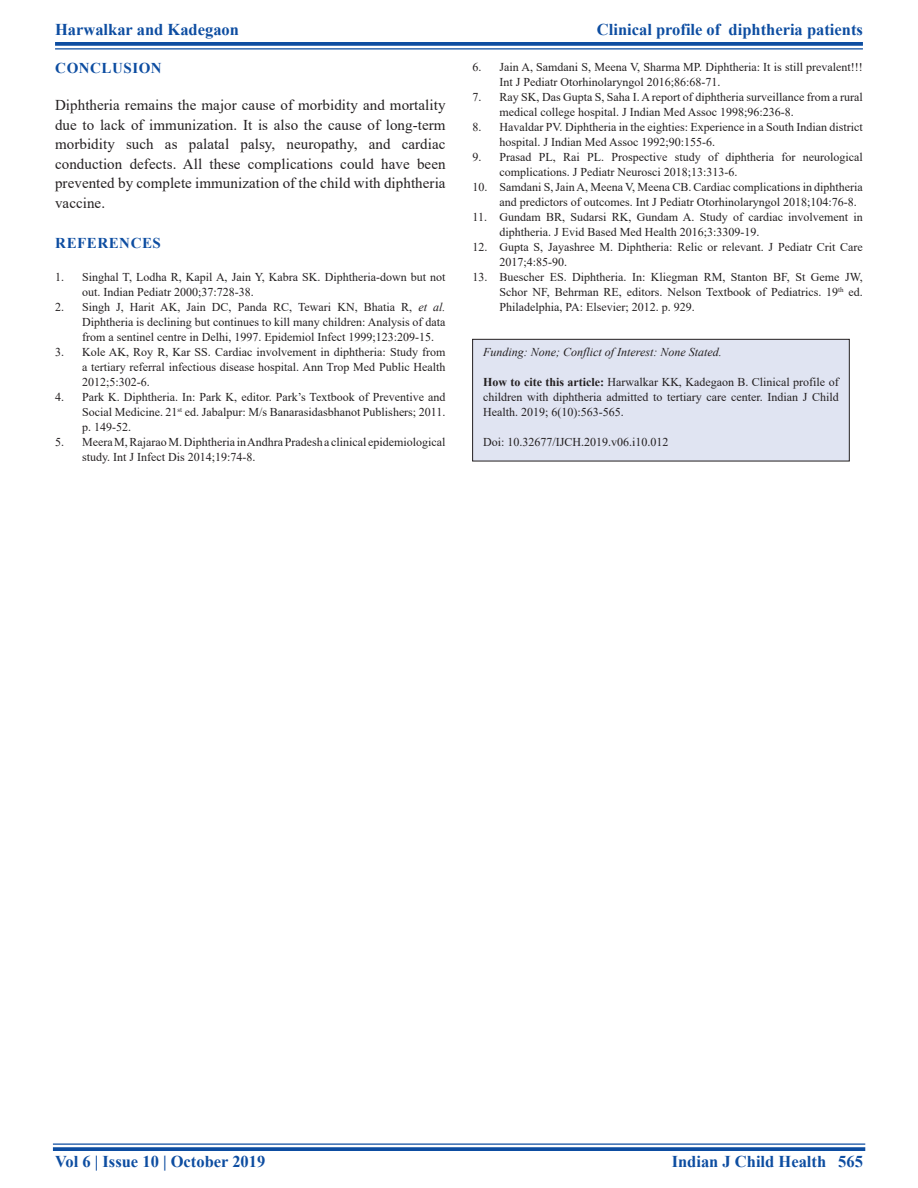
<style>
.page{position:relative;width:918px;height:1188px;background:#fff}
.page>*{position:absolute;margin:0;border:0;box-sizing:border-box;transform-origin:0 0}
.RF{font:700 16.5px "Times New Roman";color:#0d4da1}
.TXFL{font:15px/19.5px "Times New Roman";letter-spacing:.005em;color:#231f20;text-align:justify}
.t1{font:700 15px "Times New Roman";letter-spacing:.035em;color:#0d4da1}
.REF{font:12px/15px "Times New Roman";color:#231f20}
.SRC{font:12px/15px "Times New Roman";color:#231f20;text-align:justify}
.SRC-2{font:italic 12px "Times New Roman";color:#231f20}
.s1{font-style:italic}
.s2{font-weight:700}
</style>
<div class="page">
<hr style="left:53px;top:1143px;width:812px;height:2px;background:#0d4da1">
<svg style="left:53px;top:1147px;width:812px;height:4px;background:#1b57a6"></svg>
<svg style="left:55px;top:42px;width:808px;height:4px;background:#1b57a6"></svg>
<hr style="left:55px;top:48px;width:808px;height:2px;background:#0d4da1">
<div style="left:473px;top:339px;width:376px;height:122px;background:#e0e4f2"></div>
<div style="left:473px;top:339px;width:376px;height:122px;border:1px solid #231f20"></div>
<h1 class="RF" style="left:55px;top:17px;width:185px">Harwalkar and Kadegaon</h1>
<h1 class="RF" style="left:597px;top:17px;width:268px">Clinical profile of diphtheria patients</h1>
<h1 class="t1" style="left:55px;top:57px;width:108px">CONCLUSION</h1>
<p class="TXFL" style="left:55px;top:95px;width:392px">Diphtheria remains the major cause of morbidity and mortality due to lack of immunization. It is also the cause of long-term morbidity such as palatal palsy, neuropathy, and cardiac conduction defects. All these complications could have been prevented by complete immunization of the child with diphtheria vaccine.</p>
<h1 class="t1" style="left:55px;top:232px;width:107px">REFERENCES</h1>
<p class="REF" style="left:82px;top:269px;width:365px;text-indent:-27px">1. Singhal T, Lodha R, Kapil A, Jain Y, Kabra SK. Diphtheria-down but not out. Indian Pediatr 2000;37:728-38.</p>
<p class="REF" style="left:82px;top:299px;width:365px;text-align:justify;text-indent:-27px">2. Singh J, Harit AK, Jain DC, Panda RC, Tewari KN, Bhatia R, <span class="s1">et al.<br></span>Diphtheria is declining but continues to kill many children: Analysis of data from a sentinel centre in Delhi, 1997. Epidemiol Infect 1999;123:209-15.</p>
<p class="REF" style="left:82px;top:344px;width:365px;text-align:justify;text-indent:-27px">3. Kole AK, Roy R, Kar SS. Cardiac involvement in diphtheria: Study from a tertiary referral infectious disease hospital. Ann Trop Med Public Health 2012;5:302-6.</p>
<p class="REF" style="left:82px;top:389px;width:365px;text-align:justify;text-indent:-27px">4. Park K. Diphtheria. In: Park K, editor. Park’s Textbook of Preventive and Social Medicine. 21<sup>st</sup> ed. Jabalpur: M/s Banarasidasbhanot Publishers; 2011. p. 149-52.</p>
<p class="REF" style="left:82px;top:434px;width:365px;text-indent:-27px">5. Meera M, Rajarao M. Diphtheria in AndhraPradesh a clinical epidemiological study. Int J Infect Dis 2014;19:74-8.</p>
<p class="REF" style="left:500px;top:59px;width:365px;text-indent:-27px">6. Jain A, Samdani S, Meena V, Sharma MP. Diphtheria: It is still prevalent!!!<br>Int J Pediatr Otorhinolaryngol 2016;86:68-71.</p>
<p class="REF" style="left:500px;top:89px;width:365px;text-indent:-27px">7. Ray SK, Das Gupta S, Saha I. A report of diphtheria surveillance from a rural medical college hospital. J Indian Med Assoc 1998;96:236-8.</p>
<p class="REF" style="left:500px;top:119px;width:365px;text-indent:-27px">8. Havaldar PV. Diphtheria in the eighties: Experience in a South Indian district hospital. J Indian Med Assoc 1992;90:155-6.</p>
<p class="REF" style="left:500px;top:149px;width:365px;text-indent:-27px">9. Prasad PL, Rai PL. Prospective study of diphtheria for neurological complications. J Pediatr Neurosci 2018;13:313-6.</p>
<p class="REF" style="left:500px;top:179px;width:365px;text-indent:-27px">10. Samdani S, Jain A, Meena V, Meena CB. Cardiac complications in diphtheria and predictors of outcomes. Int J Pediatr Otorhinolaryngol 2018;104:76-8.</p>
<p class="REF" style="left:500px;top:209px;width:365px;text-indent:-27px">11. Gundam BR, Sudarsi RK, Gundam A. Study of cardiac involvement in diphtheria. J Evid Based Med Health 2016;3:3309-19.</p>
<p class="REF" style="left:500px;top:239px;width:365px;text-indent:-27px">12. Gupta S, Jayashree M. Diphtheria: Relic or relevant. J Pediatr Crit Care<br>2017;4:85-90.</p>
<p class="REF" style="left:500px;top:269px;width:365px;text-align:justify;text-indent:-27px">13. Buescher ES. Diphtheria. In: Kliegman RM, Stanton BF, St Geme JW, Schor NF, Behrman RE, editors. Nelson Textbook of Pediatrics. 19<sup>th</sup> ed.<br>Philadelphia, PA: Elsevier; 2012. p. 929.</p>
<p class="SRC-2" style="left:483px;top:344px;width:240px">Funding: None; Conflict of Interest: None Stated.</p>
<p class="SRC" style="left:483px;top:374px;width:357px"><span class="s2">How to cite this article:</span> Harwalkar KK, Kadegaon B. Clinical profile of children with diphtheria admitted to tertiary care center. Indian J Child Health. 2019; 6(10):563-565.</p>
<p class="SRC" style="left:483px;top:434px;width:187px">Doi: 10.32677/IJCH.2019.v06.i10.012</p>
<p class="RF" style="left:55px;top:1150px;width:212px">Vol 6 | Issue 10 | October 2019</p>
<p class="RF" style="left:672px;top:1150px;width:193px">Indian J Child Health 565</p>
</div>
